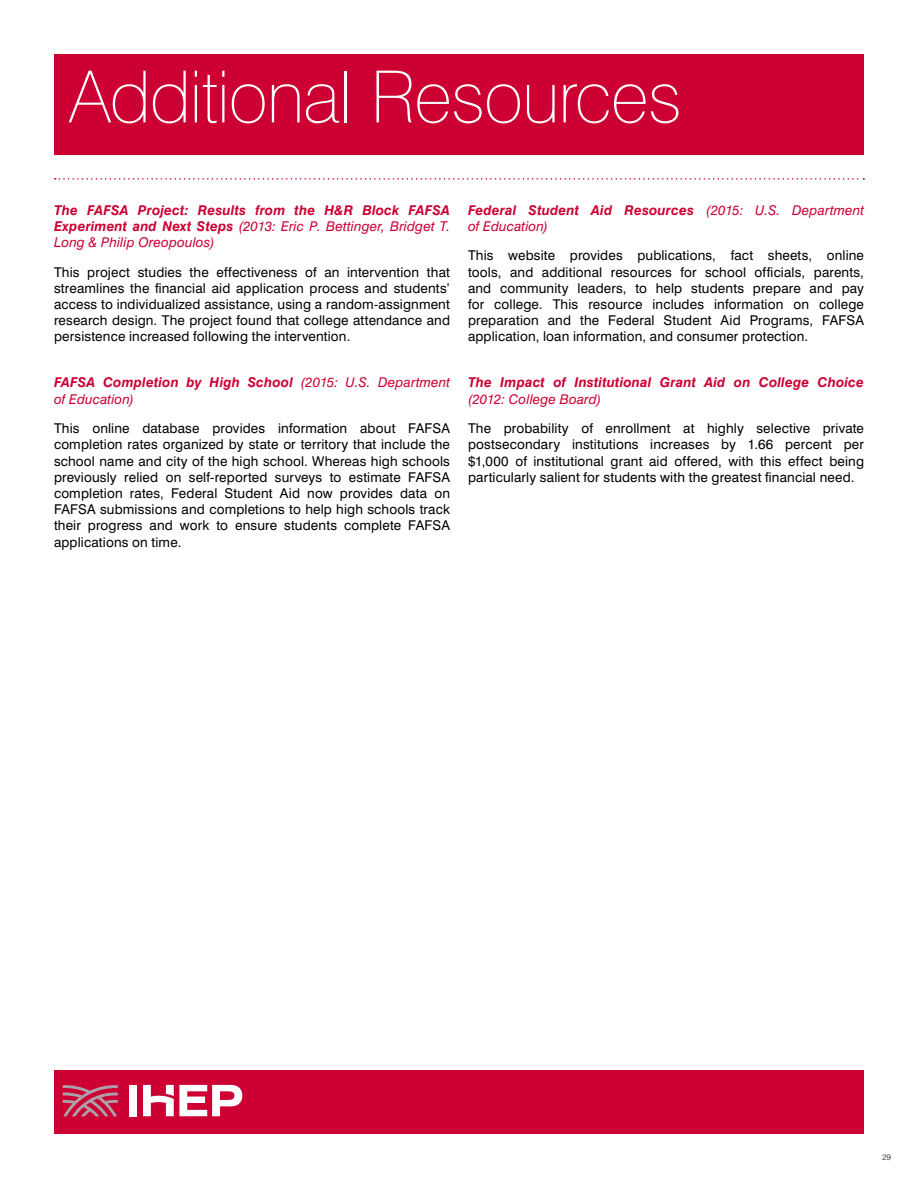
<style>
.page{position:relative;width:918px;height:1188px;background:#fff}
.page>*{position:absolute;margin:0;border:0;box-sizing:border-box;transform-origin:0 0}
.t1{font:100 72px "Swiss 721 BT";letter-spacing:-.015em;color:#fff}
.t2{font:13.5px/16.2px "Swiss 721 BT";letter-spacing:.01em;color:#000;text-align:justify}
.t3{font:italic 700 13.5px/16.2px "Swiss 721 BT";letter-spacing:.01em;color:#c03;text-align:justify}
.t4{font:italic 13.5px/16.2px "Swiss 721 BT";letter-spacing:.01em;color:#c03}
.t5{font:300 7.8px "Swiss 721 BT";color:#000}
.s1{font-weight:400}
.s2{font-weight:700}
</style>
<div class="page">
<div style="left:54px;top:54px;width:810px;height:100px;background:#c03"></div>
<svg style="left:55px;top:178px;width:809px;height:2px"></svg>
<div style="left:54px;top:1071px;width:810px;height:63px;background:#c03"></div>
<svg style="left:63px;top:1085px;width:55px;height:31px"></svg>
<div style="left:129px;top:1085px;width:8px;height:31px;background:#fff"></div>
<svg style="left:143px;top:1085px;width:99px;height:31px"></svg>
<h1 class="t1" style="left:69px;top:53px;width:614px">Additional Resources</h1>
<p class="t3" style="left:54px;top:202px;width:398px">The FAFSA Project: Results from the H&amp;R Block FAFSA Experiment and Next Steps <span class="s1">(2013: Eric P. Bettinger, Bridget T.<br>Long &amp; Philip Oreopoulos)</span></p>
<p class="t2" style="left:54px;top:264px;width:398px">This project studies the effectiveness of an intervention that streamlines the financial aid application process and students’ access to individualized assistance, using a random-assignment research design. The project found that college attendance and persistence increased following the intervention.</p>
<p class="t4" style="left:54px;top:374px;width:397px"><span class="s2">FAFSA Completion by High School</span> (2015: U.S. Department of Education)</p>
<p class="t2" style="left:54px;top:420px;width:398px">This online database provides information about FAFSA completion rates organized by state or territory that include the school name and city of the high school. Whereas high schools previously relied on self-reported surveys to estimate FAFSA completion rates, Federal Student Aid now provides data on FAFSA submissions and completions to help high schools track their progress and work to ensure students complete FAFSA applications on time.</p>
<p class="t4" style="left:468px;top:202px;width:397px"><span class="s2">Federal Student Aid Resources</span> (2015: U.S. Department of Education)</p>
<p class="t2" style="left:468px;top:247px;width:398px">This website provides publications, fact sheets, online tools, and additional resources for school officials, parents, and community leaders, to help students prepare and pay for college. This resource includes information on college preparation and the Federal Student Aid Programs, FAFSA application, loan information, and consumer protection.</p>
<p class="t3" style="left:468px;top:374px;width:398px">The Impact of Institutional Grant Aid on College Choice</p>
<p class="t4" style="left:468px;top:391px;width:135px">(2012: College Board)</p>
<p class="t2" style="left:468px;top:420px;width:398px">The probability of enrollment at highly selective private postsecondary institutions increases by 1.66 percent per $1,000 of institutional grant aid offered, with this effect being particularly salient for students with the greatest financial need.</p>
<p class="t5" style="left:882px;top:1153px;width:10px">29</p>
</div>
